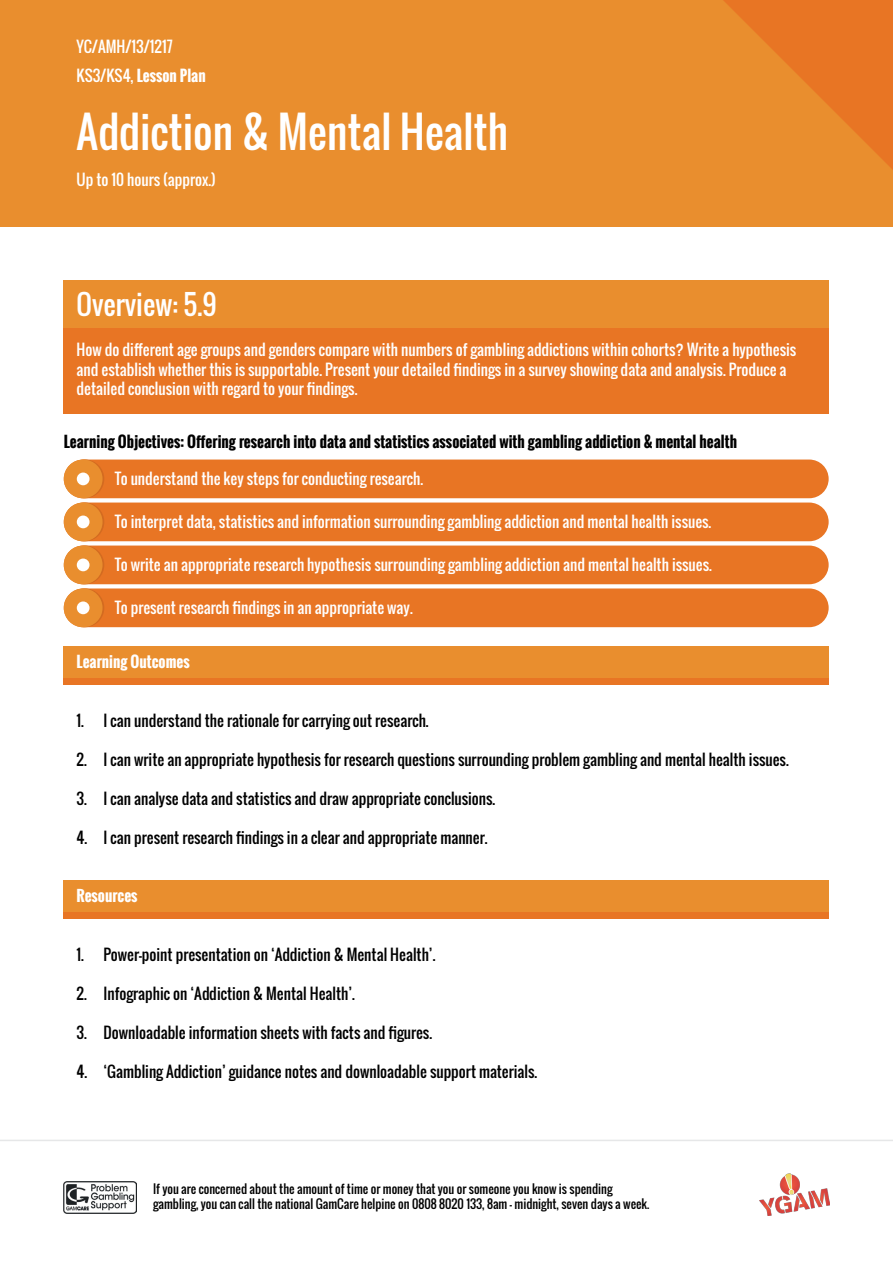
<style>
.page{position:relative;width:893px;height:1263px;background:#fff}
.page>*{position:absolute;margin:0;border:0;box-sizing:border-box;transform-origin:0 0}
.t1{font:42px "Oswald";color:#fff}
.t2{font:27px "Oswald";color:#fff}
.t3{font:15px/19.5px "Oswald";color:#fff}
.t4{font:15px "Oswald";color:#000}
.t5{font:700 15px "Oswald";color:#000}
.t6{font:700 15px "Oswald";color:#fff}
.t7{font:12px/14.4px "Oswald";color:#000}
.s1{font-weight:400}
</style>
<div class="page">
<hr style="left:0;top:1140px;width:893px;height:1px;background:#e6e7e8">
<img style="left:64px;top:1182px;width:73px;height:31px">
<img style="left:759px;top:1173px;width:70px;height:43px">
<div style="left:64px;top:646px;width:765px;height:32px;background:#e98e2e"></div>
<div style="left:64px;top:880px;width:765px;height:32px;background:#e98e2e"></div>
<div style="left:64px;top:678px;width:765px;height:7px;background:#e87524"></div>
<div style="left:64px;top:912px;width:765px;height:7px;background:#e87524"></div>
<div style="left:64px;top:280px;width:765px;height:48px;background:#e98e2e"></div>
<div style="left:64px;top:328px;width:765px;height:86px;background:#e87524"></div>
<div style="left:0;top:0;width:893px;height:227px;background:#e98e2e"></div>
<svg style="left:723px;top:0;width:170px;height:170px"></svg>
<div style="left:64px;top:459px;width:765px;height:39px;background:#e87524;border-radius:19px"></div>
<div style="left:66px;top:459px;width:38px;height:39px;background:#d36b20;border-radius:19px"></div>
<div style="left:64px;top:459px;width:39px;height:39px;background:#e98e2e;border-radius:50%"></div>
<div style="left:64px;top:502px;width:765px;height:39px;background:#e87524;border-radius:19px"></div>
<div style="left:66px;top:502px;width:38px;height:39px;background:#d36b20;border-radius:19px"></div>
<div style="left:64px;top:502px;width:39px;height:39px;background:#e98e2e;border-radius:50%"></div>
<div style="left:64px;top:545px;width:765px;height:39px;background:#e87524;border-radius:19px"></div>
<div style="left:66px;top:545px;width:38px;height:39px;background:#d36b20;border-radius:19px"></div>
<div style="left:64px;top:545px;width:39px;height:39px;background:#e98e2e;border-radius:50%"></div>
<div style="left:64px;top:588px;width:765px;height:39px;background:#e87524;border-radius:19px"></div>
<div style="left:66px;top:588px;width:38px;height:39px;background:#d36b20;border-radius:19px"></div>
<div style="left:64px;top:588px;width:39px;height:39px;background:#e98e2e;border-radius:50%"></div>
<div style="left:77px;top:601px;width:13px;height:13px;background:#fff;border-radius:50%"></div>
<div style="left:77px;top:558px;width:13px;height:13px;background:#fff;border-radius:50%"></div>
<div style="left:77px;top:515px;width:13px;height:13px;background:#fff;border-radius:50%"></div>
<div style="left:77px;top:472px;width:13px;height:13px;background:#fff;border-radius:50%"></div>
<p class="t3" style="left:77px;top:37px;width:98px">YC/AMH/13/1217</p>
<p class="t6" style="left:77px;top:64px;width:131px"><span class="s1">KS3/KS4,</span> Lesson Plan</p>
<h1 class="t1" style="left:77px;top:100px;width:433px">Addiction &amp; Mental Health</h1>
<p class="t3" style="left:77px;top:170px;width:141px">Up to 10 hours (approx.)</p>
<h2 class="t2" style="left:77px;top:284px;width:142px">Overview: 5.9</h2>
<p class="t3" style="left:77px;top:340px;width:721px">How do different age groups and genders compare with numbers of gambling addictions within cohorts? Write a hypothesis and establish whether this is supportable. Present your detailed findings in a survey showing data and analysis. Produce a detailed conclusion with regard to your findings.</p>
<p class="t5" style="left:64px;top:430px;width:675px">Learning Objectives: Offering research into data and statistics associated with gambling addiction &amp; mental health</p>
<p class="t3" style="left:115px;top:468px;width:310px">To understand the key steps for conducting research.</p>
<p class="t3" style="left:115px;top:511px;width:598px">To interpret data, statistics and information surrounding gambling addiction and mental health issues.</p>
<p class="t3" style="left:115px;top:554px;width:599px">To write an appropriate research hypothesis surrounding gambling addiction and mental health issues.</p>
<p class="t3" style="left:115px;top:597px;width:299px">To present research findings in an appropriate way.</p>
<p class="t6" style="left:77px;top:650px;width:115px">Learning Outcomes</p>
<p class="t4" style="left:77px;top:709px;width:354px">1. I can understand the rationale for carrying out research.</p>
<p class="t4" style="left:77px;top:748px;width:714px">2. I can write an appropriate hypothesis for research questions surrounding problem gambling and mental health issues.</p>
<p class="t4" style="left:77px;top:787px;width:420px">3. I can analyse data and statistics and draw appropriate conclusions.</p>
<p class="t4" style="left:77px;top:826px;width:413px">4. I can present research findings in a clear and appropriate manner.</p>
<p class="t6" style="left:77px;top:884px;width:63px">Resources</p>
<p class="t4" style="left:77px;top:943px;width:360px">1. Power-point presentation on ‘Addiction &amp; Mental Health’.</p>
<p class="t4" style="left:77px;top:982px;width:280px">2. Infographic on ‘Addiction &amp; Mental Health’.</p>
<p class="t4" style="left:77px;top:1021px;width:357px">3. Downloadable information sheets with facts and figures.</p>
<p class="t4" style="left:77px;top:1060px;width:462px">4. ‘Gambling Addiction’ guidance notes and downloadable support materials.</p>
<p class="t7" style="left:153px;top:1182px;width:498px">If you are concerned about the amount of time or money that you or someone you know is spending gambling, you can call the national GamCare helpine on 0808 8020 133, 8am - midnight, seven days a week.</p>
</div>
